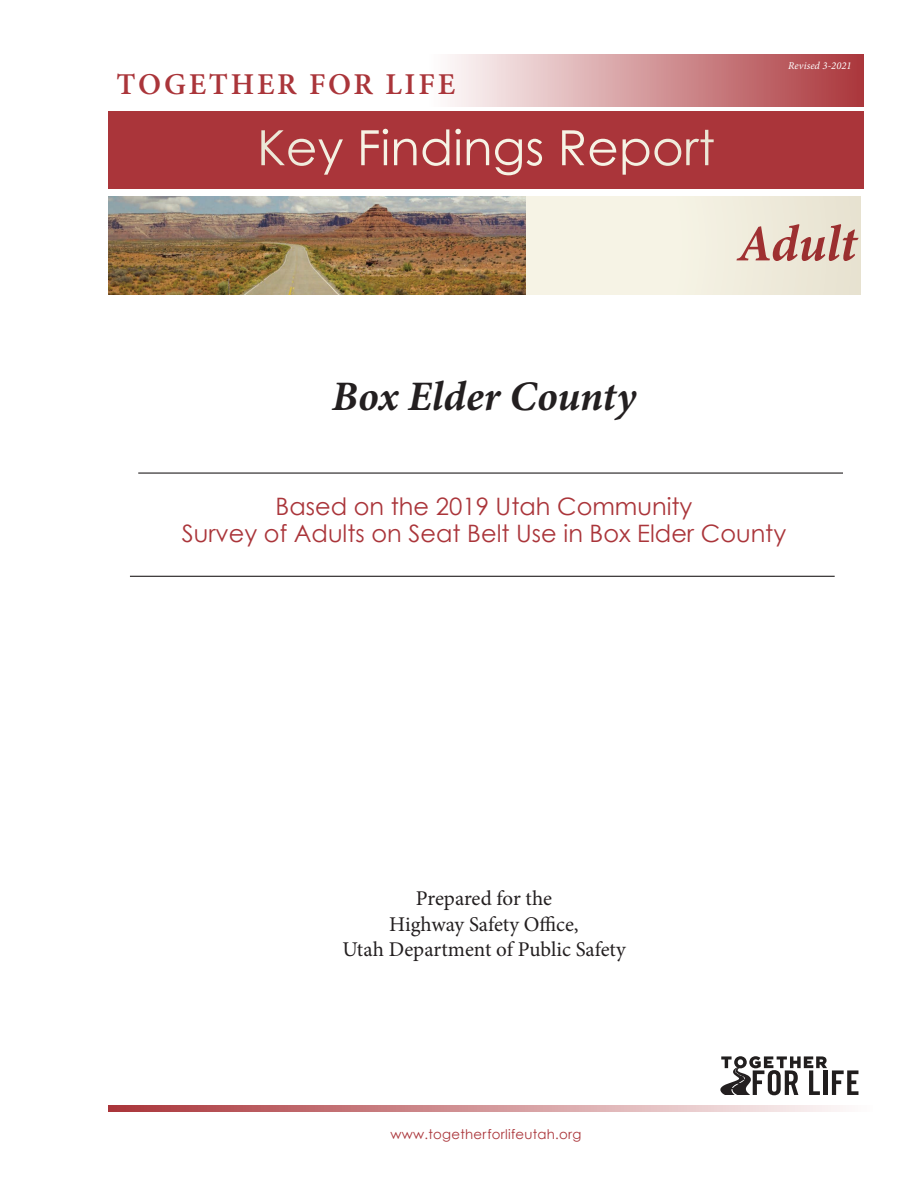
<style>
.page{position:relative;width:918px;height:1188px;background:#fff}
.page>*{position:absolute;margin:0;border:0;box-sizing:border-box;transform-origin:0 0}
.t1{font:italic 700 51.6px "Minion Pro";letter-spacing:-.005em;color:#aa353a}
.t2{font:48.6px "Century Gothic";color:#fff}
.t3{font:italic 700 42px "Minion Pro";letter-spacing:.005em;color:#231f20}
.t4{font:600 30.3px "Minion Pro";letter-spacing:.09em;color:#aa353a}
.Titles{font:24px "Century Gothic";color:#aa353a}
.t5{font:21px "Minion Pro";color:#231f20}
.t6{font:13.35px "Century Gothic";letter-spacing:.02em;color:#aa353a}
.Main_copy{font:italic 10.5px "Minion Pro";letter-spacing:.01em;color:#fff}
</style>
<div class="page">
<div style="left:108px;top:111px;width:756px;height:78px;background:#aa353a"></div>
<div style="left:416px;top:54px;width:448px;height:53px;background:linear-gradient(to right,#fff,#ab363b)"></div>
<img style="left:108px;top:196px;width:752px;height:99px">
<hr style="left:138px;top:472px;width:705px;height:2px;background:#231f20">
<hr style="left:130px;top:576px;width:705px;height:1px;background:#231f20">
<svg style="left:108px;top:1105px;width:732px;height:7px;background:#d29497"></svg>
<svg style="left:720px;top:1056px;width:138px;height:39px"></svg>
<p class="t4" style="left:117px;top:63px;width:340px">TOGETHER FOR LIFE</p>
<p class="t2" style="left:257px;top:118px;width:459px">Key Findings Report</p>
<p class="Main_copy" style="left:788px;top:59px;width:65px">Revised 3-2021</p>
<p class="t1" style="left:738px;top:207px;width:120px">Adult</p>
<p class="t3" style="left:332px;top:367px;width:306px">Box Elder County</p>
<p class="Titles" style="left:276px;top:491px;width:418px">Based on the 2019 Utah Community</p>
<p class="Titles" style="left:182px;top:518px;width:606px">Survey of Adults on Seat Belt Use in Box Elder County</p>
<p class="t5" style="left:416px;top:885px;width:138px">Prepared for the</p>
<p class="t5" style="left:389px;top:910px;width:191px">Highway Safety Office,</p>
<p class="t5" style="left:342px;top:935px;width:285px">Utah Department of Public Safety</p>
<p class="t6" style="left:391px;top:1126px;width:193px">www.togetherforlifeutah.org</p>
</div>
